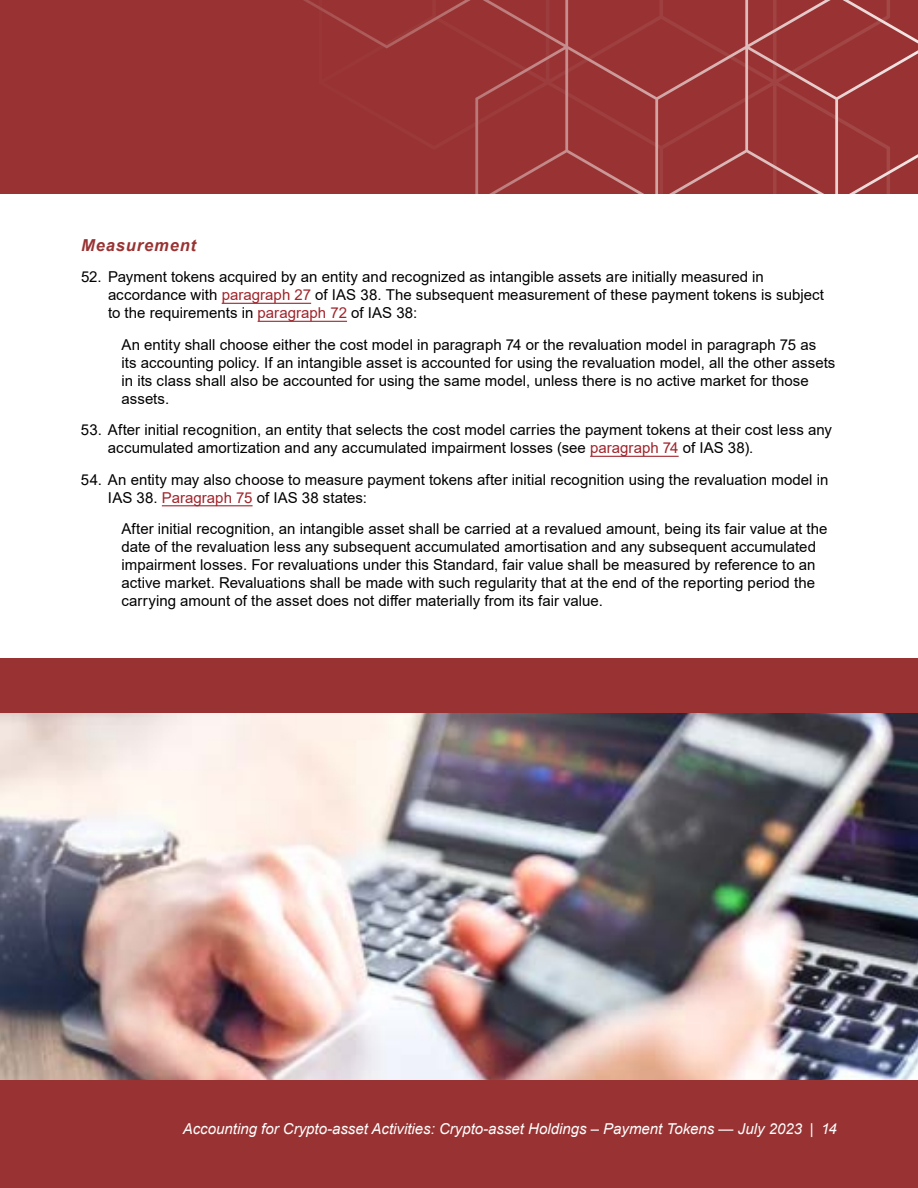
<style>
.page{position:relative;width:918px;height:1188px;background:#933}
.page>*{position:absolute;margin:0;border:0;box-sizing:border-box;transform-origin:0 0}
.t1{font:italic 700 16.5px "Arial";letter-spacing:.055em;color:#933}
.t2{font:15px/18px "Arial";color:#000}
.t3{font:italic 15px "Arial";color:#fff}
.s1{color:#a0242b}
</style>
<div class="page">
<svg style="left:304px;top:0;width:614px;height:194px"></svg>
<div style="left:0;top:194px;width:918px;height:464px;background:#fff"></div>
<hr style="left:222px;top:303px;width:89px;height:1px;background:#a0242b">
<hr style="left:258px;top:321px;width:89px;height:1px;background:#a0242b">
<hr style="left:590px;top:456px;width:89px;height:1px;background:#a0242b">
<hr style="left:162px;top:505px;width:91px;height:1px;background:#a0242b">
<img style="left:0;top:714px;width:918px;height:366px">
<h4 class="t1" style="left:81px;top:234px;width:117px">Measurement</h4>
<p class="t2" style="left:108px;top:268px;width:718px;text-indent:-27px">52. Payment tokens acquired by an entity and recognized as intangible assets are initially measured in accordance with <span class="s1">paragraph 27</span> of IAS 38. The subsequent measurement of these payment tokens is subject to the requirements in <span class="s1">paragraph 72</span> of IAS 38:</p>
<p class="t2" style="left:121px;top:335px;width:715px">An entity shall choose either the cost model in paragraph 74 or the revaluation model in paragraph 75 as<br>its accounting policy. If an intangible asset is accounted for using the revaluation model, all the other assets in its class shall also be accounted for using the same model, unless there is no active market for those assets.</p>
<p class="t2" style="left:108px;top:421px;width:725px;text-indent:-27px">53. After initial recognition, an entity that selects the cost model carries the payment tokens at their cost less any accumulated amortization and any accumulated impairment losses (see <span class="s1">paragraph 74</span> of IAS 38).</p>
<p class="t2" style="left:108px;top:470px;width:722px;text-indent:-27px">54. An entity may also choose to measure payment tokens after initial recognition using the revaluation model in<br>IAS 38. <span class="s1">Paragraph 75</span> of IAS 38 states:</p>
<p class="t2" style="left:121px;top:520px;width:708px">After initial recognition, an intangible asset shall be carried at a revalued amount, being its fair value at the date of the revaluation less any subsequent accumulated amortisation and any subsequent accumulated impairment losses. For revaluations under this Standard, fair value shall be measured by reference to an active market. Revaluations shall be made with such regularity that at the end of the reporting period the carrying amount of the asset does not differ materially from its fair value.</p>
<p class="t3" style="left:183px;top:1119px;width:656px">Accounting for Crypto-asset Activities: Crypto-asset Holdings – Payment Tokens — July 2023 | 14</p>
</div>
